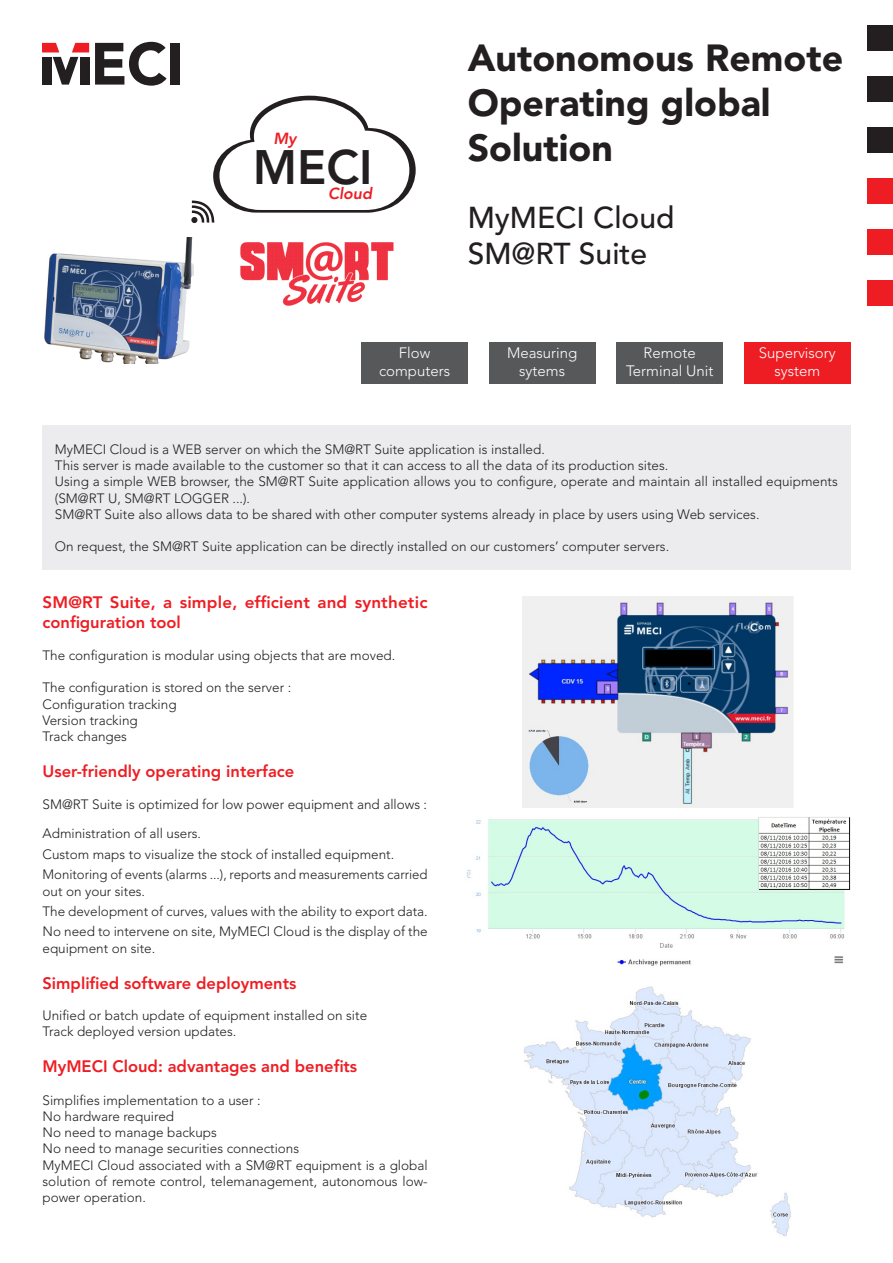
<style>
.page{position:relative;width:893px;height:1263px;background:#fff}
.page>*{position:absolute;margin:0;border:0;box-sizing:border-box;transform-origin:0 0}
.t1{font:800 47.85px "Avenir LT Pro";color:#231f20}
.Grand_titre{font:900 37.5px/45px "Avenir LT Pro";color:#231f20}
.Sous_grand_titre{font:500 30px/36px "Avenir LT Pro";color:#231f20}
.Para_rectange{font:800 16.5px/19.8px "Avenir LT Pro";color:#ee1d23}
.t2{font:italic 800 15.9px "Avenir LT Pro";color:#ee1d23}
.t3{font:300 15px "Avenir LT Pro";color:#fff}
.Para_rectange-2{font:300 13.5px/16.2px "Avenir LT Pro";color:#231f20}
.Entete{font:300 13.5px/16.2px "Avenir LT Pro";color:#231f20}
</style>
<div class="page">
<div style="left:42px;top:425px;width:808px;height:145px;background:#ececee"></div>
<div style="left:361px;top:342px;width:107px;height:42px;background:#57585a"></div>
<div style="left:489px;top:342px;width:106px;height:42px;background:#57585a"></div>
<div style="left:617px;top:342px;width:106px;height:42px;background:#57585a"></div>
<div style="left:744px;top:342px;width:106px;height:42px;background:#ee1d23"></div>
<svg style="left:42px;top:43px;width:47px;height:42px"></svg>
<div style="left:80px;top:57px;width:9px;height:28px;background:#231f20"></div>
<svg style="left:95px;top:42px;width:72px;height:44px"></svg>
<div style="left:171px;top:43px;width:9px;height:42px;background:#231f20"></div>
<div style="left:867px;top:26px;width:26px;height:25px;background:#231f20"></div>
<div style="left:867px;top:77px;width:26px;height:25px;background:#231f20"></div>
<div style="left:867px;top:128px;width:26px;height:25px;background:#231f20"></div>
<div style="left:867px;top:179px;width:26px;height:25px;background:#ee1d23"></div>
<div style="left:867px;top:230px;width:26px;height:25px;background:#ee1d23"></div>
<div style="left:867px;top:281px;width:26px;height:25px;background:#ee1d23"></div>
<img style="left:44px;top:238px;width:150px;height:125px">
<img style="left:522px;top:596px;width:271px;height:211px">
<img style="left:466px;top:817px;width:384px;height:149px">
<img style="left:524px;top:986px;width:267px;height:251px">
<svg style="left:191px;top:96px;width:225px;height:127px"></svg>
<img style="left:240px;top:242px;width:154px;height:64px">
<p class="t2" style="left:273px;top:129px;width:25px">My</p>
<p class="t1" style="left:253px;top:139px;width:121px">MECI</p>
<p class="t2" style="left:328px;top:184px;width:46px">Cloud</p>
<p class="Grand_titre" style="left:468px;top:35px;width:377px">Autonomous Remote<br>Operating global<br>Solution</p>
<p class="Sous_grand_titre" style="left:468px;top:200px;width:208px">MyMECI Cloud<br>SM@RT Suite</p>
<p class="t3" style="left:399px;top:344px;width:33px">Flow</p>
<p class="t3" style="left:379px;top:362px;width:73px">computers</p>
<p class="t3" style="left:507px;top:344px;width:72px">Measuring</p>
<p class="t3" style="left:519px;top:362px;width:47px">sytems</p>
<p class="t3" style="left:644px;top:344px;width:54px">Remote</p>
<p class="t3" style="left:626px;top:362px;width:89px">Terminal Unit</p>
<p class="t3" style="left:759px;top:344px;width:78px">Supervisory</p>
<p class="t3" style="left:774px;top:362px;width:47px">system</p>
<p class="Entete" style="left:55px;top:441px;width:491px">MyMECI Cloud is a WEB server on which the SM@RT Suite application is installed.</p>
<p class="Entete" style="left:55px;top:457px;width:615px">This server is made available to the customer so that it can access to all the data of its production sites.</p>
<p class="Entete" style="left:55px;top:474px;width:784px">Using a simple WEB browser, the SM@RT Suite application allows you to configure, operate and maintain all installed equipments (SM@RT U, SM@RT LOGGER ...).</p>
<p class="Entete" style="left:55px;top:506px;width:706px">SM@RT Suite also allows data to be shared with other computer systems already in place by users using Web services.</p>
<p class="Entete" style="left:55px;top:538px;width:616px">On request, the SM@RT Suite application can be directly installed on our customers’ computer servers.</p>
<p class="Para_rectange" style="left:43px;top:592px;width:386px">SM@RT Suite, a simple, efficient and synthetic configuration tool</p>
<p class="Para_rectange-2" style="left:43px;top:647px;width:354px">The configuration is modular using objects that are moved.</p>
<p class="Para_rectange-2" style="left:43px;top:680px;width:250px">The configuration is stored on the server :</p>
<p class="Para_rectange-2" style="left:43px;top:696px;width:136px">Configuration tracking</p>
<p class="Para_rectange-2" style="left:43px;top:712px;width:97px">Version tracking</p>
<p class="Para_rectange-2" style="left:43px;top:728px;width:86px">Track changes</p>
<p class="Para_rectange" style="left:43px;top:761px;width:253px">User-friendly operating interface</p>
<p class="Para_rectange-2" style="left:43px;top:797px;width:386px">SM@RT Suite is optimized for low power equipment and allows :</p>
<p class="Para_rectange-2" style="left:43px;top:826px;width:160px">Administration of all users.</p>
<p class="Para_rectange-2" style="left:43px;top:846px;width:353px">Custom maps to visualize the stock of installed equipment.</p>
<p class="Para_rectange-2" style="left:43px;top:866px;width:387px">Monitoring of events (alarms ...), reports and measurements carried out on your sites.</p>
<p class="Para_rectange-2" style="left:43px;top:903px;width:387px">The development of curves, values with the ability to export data.</p>
<p class="Para_rectange-2" style="left:43px;top:924px;width:387px">No need to intervene on site, MyMECI Cloud is the display of the equipment on site.</p>
<p class="Para_rectange" style="left:43px;top:973px;width:255px">Simplified software deployments</p>
<p class="Para_rectange-2" style="left:43px;top:1007px;width:326px">Unified or batch update of equipment installed on site</p>
<p class="Para_rectange-2" style="left:43px;top:1023px;width:195px">Track deployed version updates.</p>
<p class="Para_rectange" style="left:43px;top:1057px;width:316px">MyMECI Cloud: advantages and benefits</p>
<p class="Para_rectange-2" style="left:43px;top:1092px;width:220px">Simplifies implementation to a user :</p>
<p class="Para_rectange-2" style="left:43px;top:1108px;width:133px">No hardware required</p>
<p class="Para_rectange-2" style="left:43px;top:1124px;width:176px">No need to manage backups</p>
<p class="Para_rectange-2" style="left:43px;top:1140px;width:258px">No need to manage securities connections</p>
<p class="Para_rectange-2" style="left:43px;top:1157px;width:387px;text-align:justify">MyMECI Cloud associated with a SM@RT equipment is a global solution of remote control, telemanagement, autonomous low&shy;power operation.</p>
</div>
